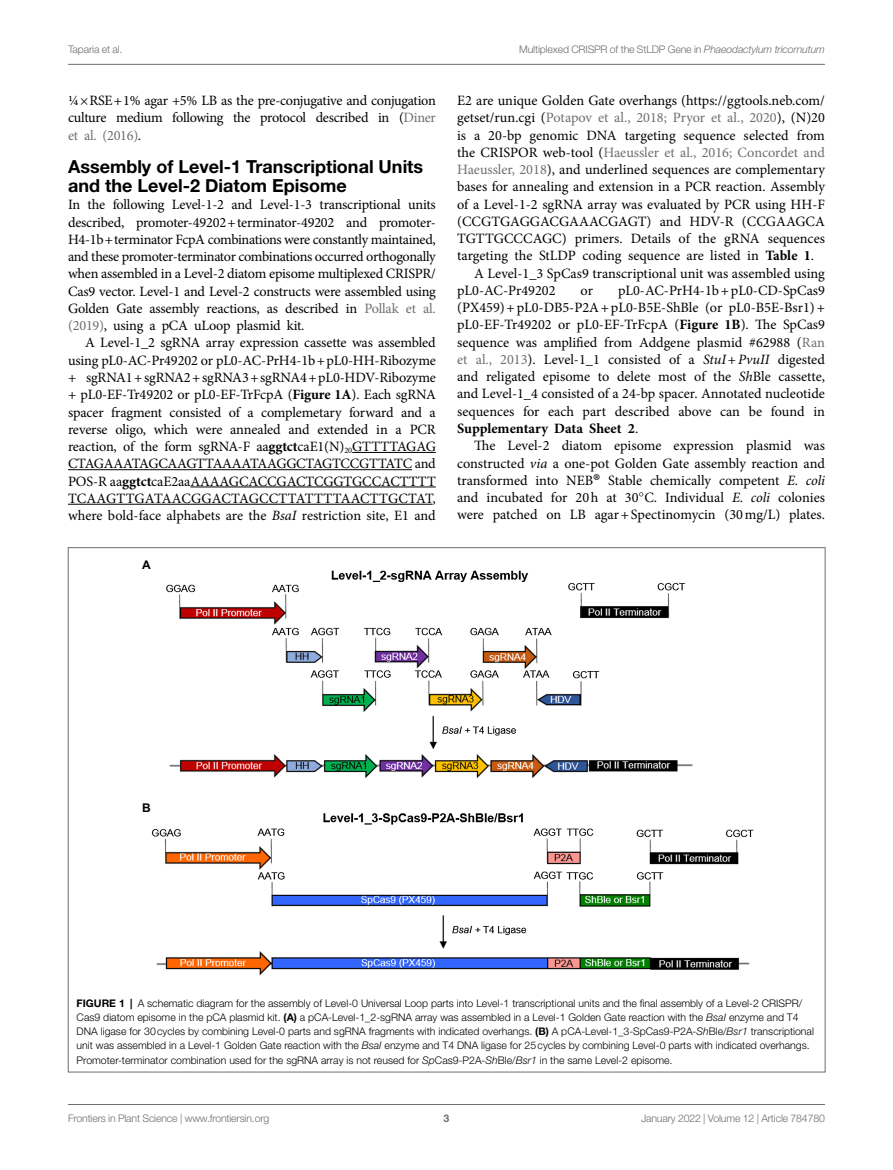
<style>
.page{position:relative;width:893px;height:1170px;background:#fff}
.page>*{position:absolute;margin:0;border:0;box-sizing:border-box;transform-origin:0 0}
.HEAD_2{font:700 18px/18.8px "Helvetica Neue LT Std";color:#000}
.TEXT{font:14.25px/17.2px "Minion Pro";color:#000;text-align:justify}
.TEXT_FLUSH{font:14.25px/17.2px "Minion Pro";letter-spacing:-.02em;color:#000;text-align:justify}
.t1{font:700 12px "Arial";color:#000}
.FIG_LEG{font:300 10.5px/14.2px "Helvetica Neue LT Std";color:#000}
.t2{font:300 10.5px "Helvetica Neue LT Std";letter-spacing:-.015em;color:#6d6e71}
.t3{font:700 10.5px "Helvetica Neue LT Std";color:#6d6e71}
.s1{font-style:italic}
.s2{color:#6d6e71}
.s3{font-weight:700}
.s4{font-size:22.5px}
.s5{font-family:"STIX General"}
</style>
<div class="page">
<hr style="left:68px;top:64px;width:757px;height:1px;background:#6d6e71">
<hr style="left:68px;top:1104px;width:757px;height:1px;background:#6d6e71">
<hr style="left:352px;top:452px;width:84px;height:1px;background:#000">
<hr style="left:68px;top:469px;width:344px;height:1px;background:#000">
<hr style="left:190px;top:486px;width:246px;height:1px;background:#000">
<hr style="left:68px;top:504px;width:365px;height:1px;background:#000">
<img style="left:151px;top:570px;width:603px;height:406px">
<p class="t2" style="left:68px;top:42px;width:56px">Taparia et al.</p>
<p class="t2" style="left:519px;top:42px;width:307px">Multiplexed CRISPR of the StLDP Gene in <span class="s1">Phaeodactylum tricornutum</span></p>
<p class="TEXT_FLUSH" style="left:68px;top:92px;width:369px">¼×RSE+1% agar +5% LB as the pre-conjugative and conjugation culture medium following the protocol described in (<span class="s2">Diner et al. (2016)</span>.</p>
<p class="HEAD_2" style="left:68px;top:157px;width:357px">Assembly of Level-1 Transcriptional Units and the Level-2 Diatom Episome</p>
<p class="TEXT_FLUSH" style="left:68px;top:196px;width:369px">In the following Level-1-2 and Level-1-3 transcriptional units described, promoter-49202+terminator-49202 and promoter-H4-1b+terminator FcpA combinations were constantly maintained, and these promoter-terminator combinations occurred orthogonally when assembled in a Level-2 diatom episome multiplexed CRISPR/ Cas9 vector. Level-1 and Level-2 constructs were assembled using Golden Gate assembly reactions, as described in <span class="s2">Pollak et al. (2019)</span>, using a pCA uLoop plasmid kit.</p>
<p class="TEXT" style="left:68px;top:334px;width:369px;text-indent:17px">A Level-1_2 sgRNA array expression cassette was assembled using pL0-AC-Pr49202 or pL0-AC-PrH4-1b+pL0-HH-Ribozyme + sgRNA1+sgRNA2+sgRNA3+sgRNA4+pL0-HDV-Ribozyme + pL0-EF-Tr49202 or pL0-EF-TrFcpA (<span class="s3">Figure 1A</span>). Each sgRNA spacer fragment consisted of a complemetary forward and a reverse oligo, which were annealed and extended in a PCR reaction, of the form sgRNA-F aa<span class="s3">ggtct</span>caE1(N)<sub>20</sub>GTTTTAGAG CTAGAAATAGCAAGTTAAAATAAGGCTAGTCCGTTATC and POS-R aa<span class="s3">ggtct</span>caE2aaAAAAGCACCGACTCGGTGCCACTTTT TCAAGTTGATAACGGACTAGCCTTATTTTAACTTGCTAT, where bold-face alphabets are the <span class="s1">BsaI</span> restriction site, E1 and</p>
<p class="t1" style="left:142px;top:557px;width:10px">A</p>
<p class="TEXT" style="left:457px;top:92px;width:369px">E2 are unique Golden Gate overhangs (https://ggtools.neb.com/ getset/run.cgi (<span class="s2">Potapov et al., 2018; Pryor et al., 2020</span>), (N)20 is a 20-bp genomic DNA targeting sequence selected from the CRISPOR web-tool (<span class="s2">Haeussler et al., 2016; Concordet and Haeussler, 2018</span>), and underlined sequences are complementary bases for annealing and extension in a PCR reaction. Assembly of a Level-1-2 sgRNA array was evaluated by PCR using HH-F (CCGTGAGGACGAAACGAGT) and HDV-R (CCGAAGCA TGTTGCCCAGC) primers. Details of the gRNA sequences targeting the StLDP coding sequence are listed in <span class="s3">Table 1</span>.</p>
<p class="TEXT" style="left:457px;top:264px;width:369px;text-indent:17px">A Level-1_3 SpCas9 transcriptional unit was assembled using pL0-AC-Pr49202</p>
<p class="TEXT" style="left:457px;top:282px;width:369px;text-indent:161px">pL0-AC-PrH4-1b+pL0-CD-SpCas9 (PX459)+pL0-DB5-P2A+pL0-B5E-ShBle (or pL0-B5E-Bsr1)+ pL0-EF-Tr49202 or pL0-EF-TrFcpA (<span class="s3">Figure 1B</span>). The SpCas9 sequence was amplified from Addgene plasmid #62988 (<span class="s2">Ran et al., 2013</span>). Level-1_1 consisted of a <span class="s1">StuI</span>+<span class="s1">PvuII</span> digested and religated episome to delete most of the <span class="s1">Sh</span>Ble cassette, and Level-1_4 consisted of a 24-bp spacer. Annotated nucleotide sequences for each part described above can be found in <span class="s3">Supplementary Data Sheet 2</span>.</p>
<p class="TEXT" style="left:457px;top:437px;width:369px;text-indent:17px">The Level-2 diatom episome expression plasmid was constructed <span class="s1">via</span> a one-pot Golden Gate assembly reaction and transformed into NEB<span class="s4">®</span> Stable chemically competent <span class="s1">E. coli </span>and incubated for 20h at 30<span class="s5">°</span>C. Individual <span class="s1">E. coli</span> colonies were patched on LB agar+Spectinomycin (30mg/L) plates.</p>
<p class="TEXT" style="left:581px;top:282px;width:14px">or</p>
<p class="t1" style="left:142px;top:799px;width:10px">B</p>
<p class="FIG_LEG" style="left:77px;top:995px;width:739px"><span class="s3">FIGURE 1 |</span> A schematic diagram for the assembly of Level-0 Universal Loop parts into Level-1 transcriptional units and the final assembly of a Level-2 CRISPR/ Cas9 diatom episome in the pCA plasmid kit. <span class="s3">(A)</span> a pCA-Level-1_2-sgRNA array was assembled in a Level-1 Golden Gate reaction with the <span class="s1">BsaI</span> enzyme and T4<br>DNA ligase for 30cycles by combining Level-0 parts and sgRNA fragments with indicated overhangs. <span class="s3">(B)</span> A pCA-Level-1_3-SpCas9-P2A-<span class="s1">Sh</span>Ble/<span class="s1">Bsr1</span> transcriptional unit was assembled in a Level-1 Golden Gate reaction with the <span class="s1">BsaI</span> enzyme and T4 DNA ligase for 25cycles by combining Level-0 parts with indicated overhangs.<br>Promoter-terminator combination used for the sgRNA array is not reused for <span class="s1">Sp</span>Cas9-P2A-<span class="s1">Sh</span>Ble/<span class="s1">Bsr1</span> in the same Level-2 episome.</p>
<p class="t2" style="left:68px;top:1111px;width:203px">Frontiers in Plant Science | www.frontiersin.org</p>
<p class="t3" style="left:444px;top:1111px;width:7px">3</p>
<p class="t2" style="left:641px;top:1111px;width:185px">January 2022 | Volume 12 | Article 784780</p>
</div>
